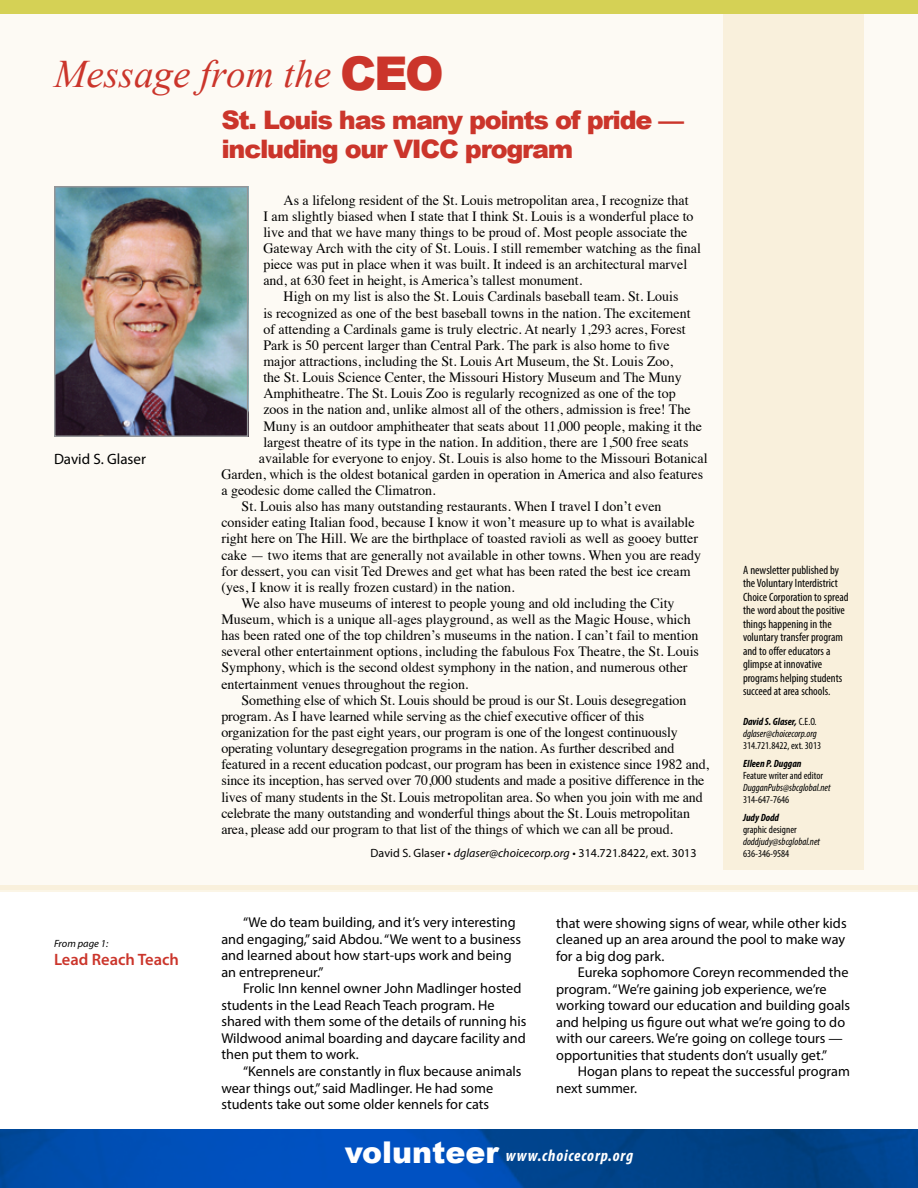
<style>
.page{position:relative;width:918px;height:1188px;background:#fff}
.page>*{position:absolute;margin:0;border:0;box-sizing:border-box;transform-origin:0 0}
.t1{font:italic 39px "Times New Roman";color:#cb352b}
.t2{font:900 25.5px/28.5px "Arial";letter-spacing:-.05em;color:#cb352b}
.t3{font:italic 700 condensed 16.5px "Myriad Pro";letter-spacing:.05em;color:#fff}
.t4{font:600 16.5px "Myriad Pro";color:#cb352b}
.t5{font:15px "Myriad Pro";color:#000}
.t6{font:14.25px "Times";color:#000}
.t7{font:14.25px/16.5px "Myriad Pro";color:#000}
.t8{font:condensed 12px/13.5px "Myriad Pro";color:#000}
.t9{font:12px "Myriad Pro";letter-spacing:.005em;color:#000}
.t10{font:italic condensed 10.5px/12px "Myriad Pro";color:#000}
.t11{font:condensed 10.5px "Myriad Pro";color:#000}
.t12{font:italic 700 condensed 10.5px "Myriad Pro";color:#000}
.t13{font:italic 10.5px "Myriad Pro";color:#000}
.s1{font-family:"Arial";font-weight:900;font-style:normal;font-size:46.5px}
.s2{font-style:italic}
.s3{font-weight:700}
.s4{font-style:normal}
.s5{font-family:"Arial";font-weight:900;font-style:normal;font-stretch:normal;font-size:30px}
</style>
<div class="page">
<div style="left:0;top:0;width:918px;height:890px;background:#fdfaf4"></div>
<div style="left:724px;top:0;width:140px;height:870px;background:#f9f0dc"></div>
<img style="left:0;top:1130px;width:918px;height:58px">
<div style="left:0;top:0;width:918px;height:14px;background:#d5d155"></div>
<div style="left:0;top:885px;width:918px;height:7px;background:#f9f0dc"></div>
<img style="left:57px;top:189px;width:188px;height:245px">
<div style="left:54px;top:186px;width:194px;height:251px;border:2px solid #939598"></div>
<h1 class="t1" style="left:54px;top:47px;width:392px">Message from the <span class="s1">CEO</span></h1>
<p class="t5" style="left:54px;top:449px;width:93px">David S. Glaser</p>
<p class="t13" style="left:54px;top:937px;width:56px">From page 1:</p>
<p class="t4" style="left:54px;top:949px;width:126px">Lead Reach Teach</p>
<h2 class="t2" style="left:221px;top:105px;width:464px">St. Louis has many points of pride — including our VICC program</h2>
<p class="t6" style="left:284px;top:187px;width:406px">As a lifelong resident of the St. Louis metropolitan area, I recognize that</p>
<p class="t6" style="left:263px;top:203px;width:432px">I am slightly biased when I state that I think St. Louis is a wonderful place to</p>
<p class="t6" style="left:263px;top:219px;width:425px">live and that we have many things to be proud of. Most people associate the</p>
<p class="t6" style="left:263px;top:235px;width:439px">Gateway Arch with the city of St. Louis. I still remember watching as the final</p>
<p class="t6" style="left:263px;top:251px;width:425px">piece was put in place when it was built. It indeed is an architectural marvel</p>
<p class="t6" style="left:263px;top:267px;width:320px">and, at 630 feet in height, is America’s tallest monument.</p>
<p class="t6" style="left:284px;top:283px;width:396px">High on my list is also the St. Louis Cardinals baseball team. St. Louis</p>
<p class="t6" style="left:263px;top:299px;width:429px">is recognized as one of the best baseball towns in the nation. The excitement</p>
<p class="t6" style="left:263px;top:316px;width:424px">of attending a Cardinals game is truly electric. At nearly 1,293 acres, Forest</p>
<p class="t6" style="left:263px;top:332px;width:408px">Park is 50 percent larger than Central Park. The park is also home to five</p>
<p class="t6" style="left:263px;top:348px;width:411px">major attractions, including the St. Louis Art Museum, the St. Louis Zoo,</p>
<p class="t6" style="left:263px;top:364px;width:420px">the St. Louis Science Center, the Missouri History Museum and The Muny</p>
<p class="t6" style="left:263px;top:380px;width:414px">Amphitheatre. The St. Louis Zoo is regularly recognized as one of the top</p>
<p class="t6" style="left:263px;top:396px;width:429px">zoos in the nation and, unlike almost all of the others, admission is free! The</p>
<p class="t6" style="left:263px;top:412px;width:440px">Muny is an outdoor amphitheater that seats about 11,000 people, making it the</p>
<p class="t6" style="left:263px;top:429px;width:427px">largest theatre of its type in the nation. In addition, there are 1,500 free seats</p>
<p class="t6" style="left:259px;top:445px;width:450px">available for everyone to enjoy. St. Louis is also home to the Missouri Botanical</p>
<p class="t6" style="left:221px;top:461px;width:483px">Garden, which is the oldest botanical garden in operation in America and also features</p>
<p class="t6" style="left:221px;top:477px;width:216px">a geodesic dome called the Climatron.</p>
<p class="t6" style="left:242px;top:493px;width:421px">St. Louis also has many outstanding restaurants. When I travel I don’t even</p>
<p class="t6" style="left:221px;top:509px;width:475px">consider eating Italian food, because I know it won’t measure up to what is available</p>
<p class="t6" style="left:221px;top:525px;width:478px">right here on The Hill. We are the birthplace of toasted ravioli as well as gooey butter</p>
<p class="t6" style="left:221px;top:541px;width:481px">cake — two items that are generally not available in other towns. When you are ready</p>
<p class="t6" style="left:221px;top:558px;width:471px">for dessert, you can visit Ted Drewes and get what has been rated the best ice cream</p>
<p class="t6" style="left:221px;top:574px;width:295px">(yes, I know it is really frozen custard) in the nation.</p>
<p class="t6" style="left:242px;top:590px;width:434px">We also have museums of interest to people young and old including the City</p>
<p class="t6" style="left:221px;top:606px;width:471px">Museum, which is a unique all-ages playground, as well as the Magic House, which</p>
<p class="t6" style="left:221px;top:622px;width:479px">has been rated one of the top children’s museums in the nation. I can’t fail to mention</p>
<p class="t6" style="left:221px;top:638px;width:479px">several other entertainment options, including the fabulous Fox Theatre, the St. Louis</p>
<p class="t6" style="left:221px;top:654px;width:468px">Symphony, which is the second oldest symphony in the nation, and numerous other</p>
<p class="t6" style="left:221px;top:670px;width:249px">entertainment venues throughout the region.</p>
<p class="t6" style="left:242px;top:687px;width:446px">Something else of which St. Louis should be proud is our St. Louis desegregation</p>
<p class="t6" style="left:221px;top:703px;width:424px">program. As I have learned while serving as the chief executive officer of this</p>
<p class="t6" style="left:221px;top:719px;width:458px">organization for the past eight years, our program is one of the longest continuously</p>
<p class="t6" style="left:221px;top:735px;width:454px">operating voluntary desegregation programs in the nation. As further described and</p>
<p class="t6" style="left:221px;top:751px;width:489px">featured in a recent education podcast, our program has been in existence since 1982 and,</p>
<p class="t6" style="left:221px;top:767px;width:484px">since its inception, has served over 70,000 students and made a positive difference in the</p>
<p class="t6" style="left:221px;top:783px;width:483px">lives of many students in the St. Louis metropolitan area. So when you join with me and</p>
<p class="t6" style="left:221px;top:800px;width:470px">celebrate the many outstanding and wonderful things about the St. Louis metropolitan</p>
<p class="t6" style="left:221px;top:816px;width:453px">area, please add our program to that list of the things of which we can all be proud.</p>
<p class="t9" style="left:371px;top:845px;width:328px">David S. Glaser • <span class="s2">dglaser@choicecorp.org</span> • 314.721.8422, ext. 3013</p>
<p class="t8" style="left:743px;top:563px;width:107px">A newsletter published by the Voluntary Interdistrict<br>Choice Corporation to spread the word about the positive things happening in the voluntary transfer program and to offer educators a glimpse at innovative programs helping students succeed at area schools.</p>
<p class="t10" style="left:743px;top:715px;width:75px"><span class="s3">David S. Glaser,</span> <span class="s4">C.E.O. </span>dglaser@choicecorp.org</p>
<p class="t11" style="left:743px;top:739px;width:80px">314.721.8422, ext. 3013</p>
<p class="t12" style="left:743px;top:757px;width:60px">EIleen P. Duggan</p>
<p class="t11" style="left:743px;top:769px;width:81px">Feature writer and editor</p>
<p class="t10" style="left:743px;top:781px;width:89px">DugganPubs@sbcglobal.net</p>
<p class="t11" style="left:743px;top:793px;width:48px">314-647-7646</p>
<p class="t12" style="left:743px;top:811px;width:38px">Judy Dodd</p>
<p class="t11" style="left:743px;top:823px;width:55px">graphic designer</p>
<p class="t10" style="left:743px;top:835px;width:79px">doddjudy@sbcglobal.net</p>
<p class="t11" style="left:743px;top:847px;width:48px">636-346-9584</p>
<p class="t7" style="left:221px;top:914px;width:301px;text-indent:22px">“We do team building, and it’s very interesting and engaging,” said Abdou. “We went to a business and learned about how start-ups work and being an entrepreneur.”</p>
<p class="t7" style="left:221px;top:980px;width:307px;text-indent:22px">Frolic Inn kennel owner John Madlinger hosted students in the Lead Reach Teach program. He shared with them some of the details of running his Wildwood animal boarding and daycare facility and then put them to work.</p>
<p class="t7" style="left:221px;top:1063px;width:302px;text-indent:22px">“Kennels are constantly in flux because animals wear things out,” said Madlinger. He had some students take out some older kennels for cats</p>
<p class="t7" style="left:556px;top:914px;width:292px;text-align:justify">that were showing signs of wear, while other kids cleaned up an area around the pool to make way for a big dog park.</p>
<p class="t7" style="left:556px;top:964px;width:296px;text-indent:22px">Eureka sophomore Coreyn recommended the program. “We’re gaining job experience, we’re working toward our education and building goals and helping us figure out what we’re going to do with our careers. We’re going on college tours — opportunities that students don’t usually get.”</p>
<p class="t7" style="left:556px;top:1063px;width:295px;text-indent:22px">Hogan plans to repeat the successful program next summer.</p>
<p class="t3" style="left:345px;top:1145px;width:290px"><span class="s5">volunteer</span> www.choicecorp.org</p>
</div>
